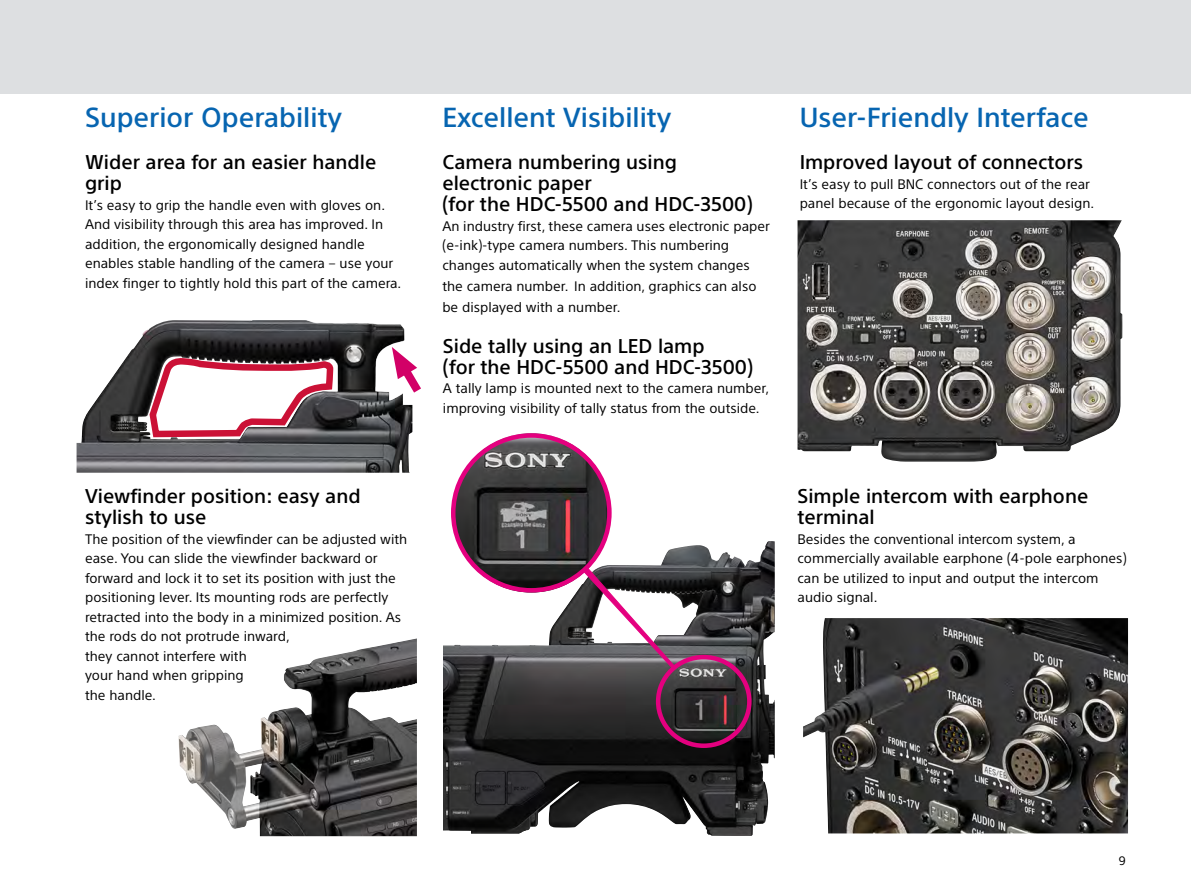
<style>
.page{position:relative;width:1191px;height:893px;background:#fff}
.page>*{position:absolute;margin:0;border:0;box-sizing:border-box;transform-origin:0 0}
.t1{font:500 27px "SST";color:#0765b1}
.t2{font:500 19.5px/21px "SST";color:#000}
.t3{font:13.5px/19.5px "SST";color:#000}
.t4{font:12px "SST";color:#000}
</style>
<div class="page">
<img style="left:77px;top:320px;width:335px;height:153px">
<svg style="left:390px;top:347px;width:31px;height:55px"></svg>
<img style="left:178px;top:640px;width:239px;height:197px">
<img style="left:797px;top:220px;width:325px;height:242px">
<img style="left:803px;top:618px;width:325px;height:215px">
<img style="left:443px;top:541px;width:328px;height:293px">
<img style="left:452px;top:433px;width:158px;height:160px">
<div style="left:451px;top:433px;width:160px;height:160px;border:4px solid #e4007f;border-radius:50%"></div>
<div style="left:656px;top:655px;width:95px;height:93px;border:4px solid #e4007f;border-radius:50%"></div>
<svg style="left:582px;top:567px;width:93px;height:102px"></svg>
<div style="left:0;top:0;width:1191px;height:94px;background:#dddfe1"></div>
<h1 class="t1" style="left:85px;top:102px;width:258px">Superior Operability</h1>
<h2 class="t2" style="left:85px;top:152px;width:293px">Wider area for an easier handle grip</h2>
<p class="t3" style="left:85px;top:195px;width:318px">It’s easy to grip the handle even with gloves on.<br>And visibility through this area has improved. In addition, the ergonomically designed handle enables stable handling of the camera – use your index finger to tightly hold this part of the camera.</p>
<h2 class="t2" style="left:85px;top:486px;width:277px">Viewfinder position: easy and stylish to use</h2>
<p class="t3" style="left:85px;top:529px;width:324px">The position of the viewfinder can be adjusted with ease. You can slide the viewfinder backward or forward and lock it to set its position with just the positioning lever. Its mounting rods are perfectly retracted into the body in a minimized position. As the rods do not protrude inward,<br>they cannot interfere with<br>your hand when gripping<br>the handle.</p>
<h1 class="t1" style="left:442px;top:102px;width:230px">Excellent Visibility</h1>
<h2 class="t2" style="left:442px;top:152px;width:312px">Camera numbering using electronic paper<br>(for the HDC-5500 and HDC-3500)</h2>
<p class="t3" style="left:442px;top:216px;width:329px">An industry first, these camera uses electronic paper (e-ink)-type camera numbers. This numbering changes automatically when the system changes</p>
<p class="t3" style="left:442px;top:275px;width:315px;line-height:21px">the camera number. In addition, graphics can also be displayed with a number.</p>
<h2 class="t2" style="left:443px;top:335px;width:312px">Side tally using an LED lamp<br>(for the HDC-5500 and HDC-3500)</h2>
<p class="t3" style="left:443px;top:378px;width:328px">A tally lamp is mounted next to the camera number, improving visibility of tally status from the outside.</p>
<h1 class="t1" style="left:799px;top:102px;width:291px">User-Friendly Interface</h1>
<h2 class="t2" style="left:799px;top:152px;width:285px">Improved layout of connectors</h2>
<p class="t3" style="left:799px;top:174px;width:296px">It’s easy to pull BNC connectors out of the rear panel because of the ergonomic layout design.</p>
<h2 class="t2" style="left:797px;top:486px;width:292px">Simple intercom with earphone terminal</h2>
<p class="t3" style="left:797px;top:529px;width:331px">Besides the conventional intercom system, a commercially available earphone (4-pole earphones) can be utilized to input and output the intercom audio signal.</p>
<p class="t4" style="left:1118px;top:854px;width:8px">9</p>
</div>
